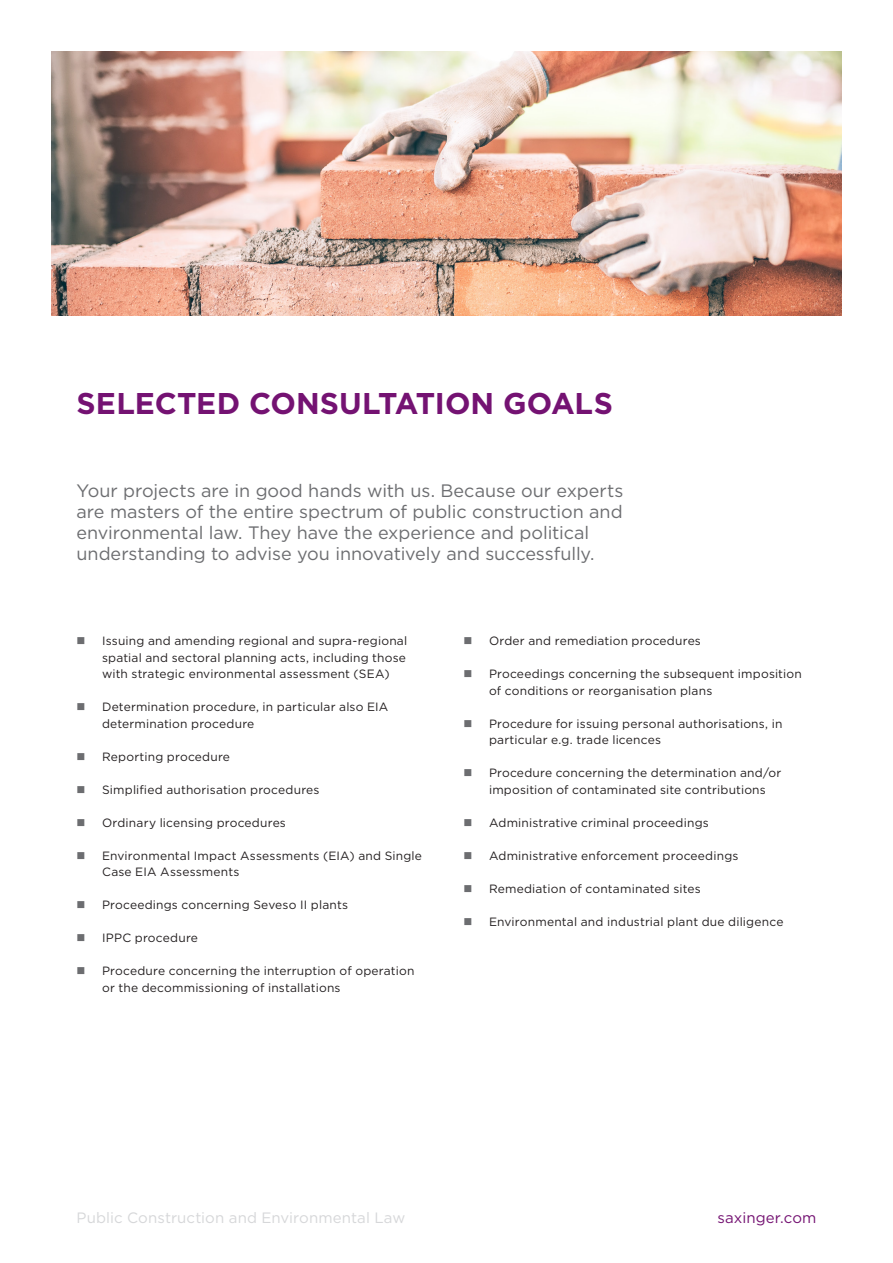
<style>
.page{position:relative;width:893px;height:1263px;background:#fff}
.page>*{position:absolute;margin:0;border:0;box-sizing:border-box;transform-origin:0 0}
.t1{font:700 30px "Gotham";color:#741272}
.Überschrift{font:18px/21px "Gotham";letter-spacing:-.005em;color:#6c6d70}
.BF_Name{font:15px "Gotham";letter-spacing:.005em;color:#d6d7d9}
.t2{font:15px "Gotham";letter-spacing:.005em;color:#741272}
.t3{font:12px/16.5px "Gotham";letter-spacing:.015em;color:#231f20}
</style>
<div class="page">
<img style="left:51px;top:51px;width:791px;height:264px">
<h2 class="t1" style="left:77px;top:384px;width:538px">SELECTED CONSULTATION GOALS</h2>
<p class="Überschrift" style="left:77px;top:479px;width:548px">Your projects are in good hands with us. Because our experts are masters of the entire spectrum of public construction and environmental law. They have the experience and political understanding to advise you innovatively and successfully.</p>
<p class="t3" style="left:102px;top:632px;width:307px;text-align:justify">Issuing and amending regional and supra-regional spatial and sectoral planning acts, including those with strategic environmental assessment (SEA)</p>
<p class="t3" style="left:102px;top:698px;width:288px">Determination procedure, in particular also EIA determination procedure</p>
<p class="t3" style="left:102px;top:748px;width:130px">Reporting procedure</p>
<p class="t3" style="left:102px;top:781px;width:219px">Simplified authorisation procedures</p>
<p class="t3" style="left:102px;top:814px;width:185px">Ordinary licensing procedures</p>
<p class="t3" style="left:102px;top:847px;width:322px">Environmental Impact Assessments (EIA) and Single<br>Case EIA Assessments</p>
<p class="t3" style="left:102px;top:896px;width:248px">Proceedings concerning Seveso II plants</p>
<p class="t3" style="left:102px;top:929px;width:97px">IPPC procedure</p>
<p class="t3" style="left:102px;top:962px;width:314px">Procedure concerning the interruption of operation or the decommissioning of installations</p>
<p class="t3" style="left:489px;top:632px;width:213px">Order and remediation procedures</p>
<p class="t3" style="left:489px;top:665px;width:314px">Proceedings concerning the subsequent imposition of conditions or reorganisation plans</p>
<p class="t3" style="left:489px;top:715px;width:295px">Procedure for issuing personal authorisations, in particular e.g. trade licences</p>
<p class="t3" style="left:489px;top:764px;width:294px">Procedure concerning the determination and/or imposition of contaminated site contributions</p>
<p class="t3" style="left:489px;top:814px;width:221px">Administrative criminal proceedings</p>
<p class="t3" style="left:489px;top:847px;width:251px">Administrative enforcement proceedings</p>
<p class="t3" style="left:489px;top:880px;width:213px">Remediation of contaminated sites</p>
<p class="t3" style="left:489px;top:913px;width:296px">Environmental and industrial plant due diligence</p>
<p class="BF_Name" style="left:77px;top:1208px;width:330px">Public Construction and Environmental Law</p>
<p class="t2" style="left:717px;top:1208px;width:100px">saxinger.com</p>
</div>
